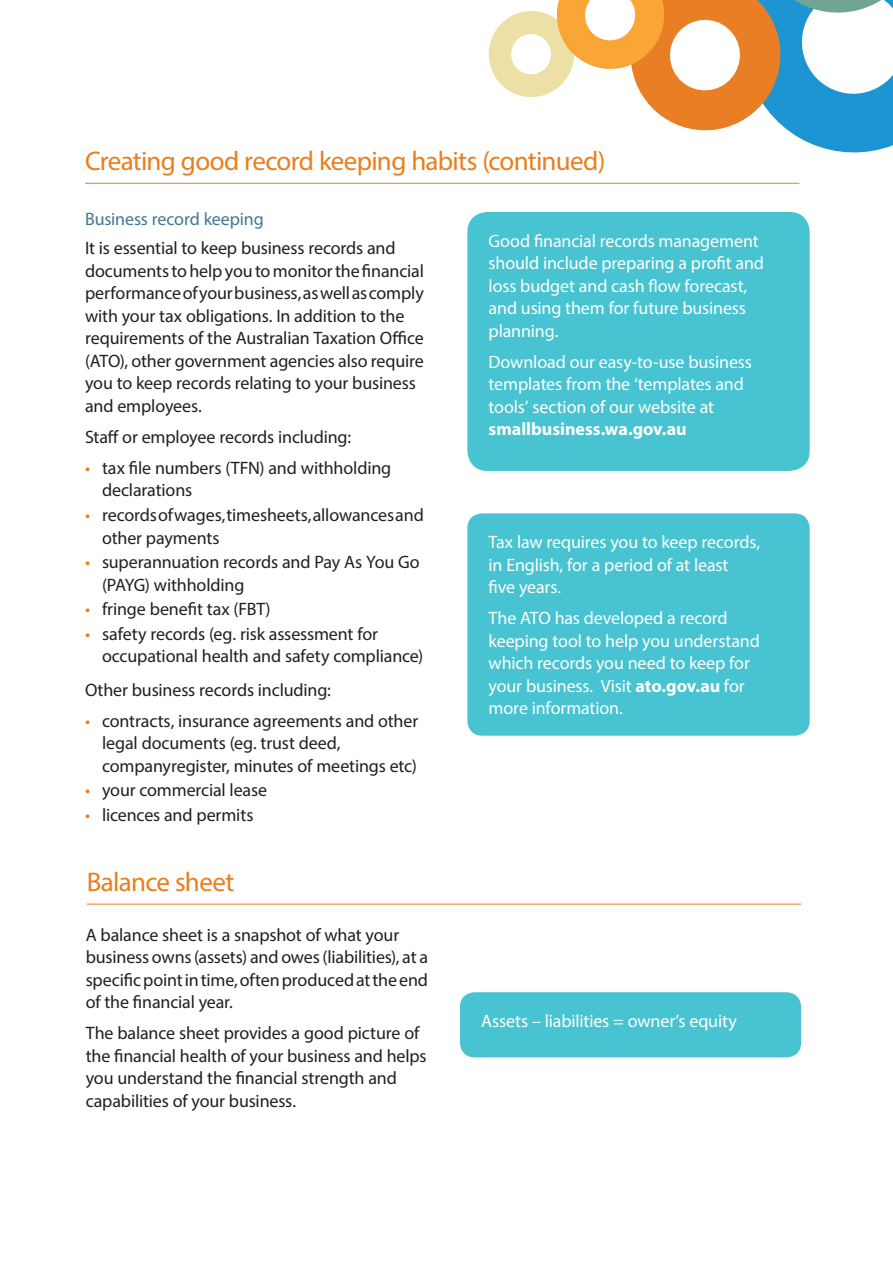
<style>
.page{position:relative;width:893px;height:1263px;background:#fff}
.page>*{position:absolute;margin:0;border:0;box-sizing:border-box;transform-origin:0 0}
._2__Subheader__L2{font:27px "Myriad Pro";letter-spacing:-.025em;color:#ea7e1d}
._5__Body_Copy{font:18px/22.5px "Myriad Pro";letter-spacing:-.01em;color:#231f20}
._6__White_Bullets{font:18px/22.5px "Myriad Pro";letter-spacing:-.01em;color:#fff}
._6__Bullets_L1{font:18px/22.5px "Myriad Pro";letter-spacing:-.01em;color:#231f20}
._6__Bullets_L1-2{font:18px "Myriad Pro";letter-spacing:-.01em;color:#427990}
.s1{color:#ea7e1d}
.s2{font-weight:700}
</style>
<div class="page">
<svg style="left:488px;top:0;width:405px;height:153px"></svg>
<div style="left:467px;top:513px;width:343px;height:223px;background:#47c3d2;border-radius:15px"></div>
<hr style="left:87px;top:904px;width:714px;height:1px;background:#ea7e1d">
<div style="left:460px;top:992px;width:341px;height:65px;background:#47c3d2;border-radius:15px"></div>
<div style="left:467px;top:212px;width:343px;height:259px;background:#47c3d2;border-radius:20px"></div>
<hr style="left:85px;top:183px;width:714px;height:1px;background:#ea7e1d">
<h2 class="_2__Subheader__L2" style="left:85px;top:144px;width:522px">Creating good record keeping habits (continued)</h2>
<p class="_6__Bullets_L1-2" style="left:85px;top:208px;width:180px">Business record keeping</p>
<p class="_5__Body_Copy" style="left:85px;top:237px;width:340px">It is essential to keep business records and documents to help you to monitor the financial performance of your business, as well as comply with your tax obligations. In addition to the requirements of the Australian Taxation Office (ATO), other government agencies also require you to keep records relating to your business and employees.</p>
<p class="_5__Body_Copy" style="left:85px;top:425px;width:268px">Staff or employee records including:</p>
<p class="_6__Bullets_L1" style="left:102px;top:456px;width:291px;text-indent:-17px"><span class="s1">•</span> tax file numbers (TFN) and withholding declarations</p>
<p class="_6__Bullets_L1" style="left:102px;top:503px;width:323px;text-indent:-17px"><span class="s1">•</span> records of wages, timesheets, allowances and other payments</p>
<p class="_6__Bullets_L1" style="left:102px;top:550px;width:319px;text-indent:-17px"><span class="s1">•</span> superannuation records and Pay As You Go (PAYG) withholding</p>
<p class="_6__Bullets_L1" style="left:85px;top:598px;width:187px"><span class="s1">•</span> fringe benefit tax (FBT)</p>
<p class="_6__Bullets_L1" style="left:102px;top:622px;width:323px;text-indent:-17px"><span class="s1">•</span> safety records (eg. risk assessment for occupational health and safety compliance)</p>
<p class="_5__Body_Copy" style="left:85px;top:678px;width:247px">Other business records including:</p>
<p class="_6__Bullets_L1" style="left:102px;top:709px;width:318px;text-indent:-17px"><span class="s1">•</span> contracts, insurance agreements and other legal documents (eg. trust deed, companyregister, minutes of meetings etc)</p>
<p class="_6__Bullets_L1" style="left:85px;top:779px;width:184px"><span class="s1">•</span> your commercial lease</p>
<p class="_6__Bullets_L1" style="left:85px;top:803px;width:170px"><span class="s1">•</span> licences and permits</p>
<h2 class="_2__Subheader__L2" style="left:87px;top:865px;width:149px">Balance sheet</h2>
<p class="_5__Body_Copy" style="left:86px;top:923px;width:344px">A balance sheet is a snapshot of what your business owns (assets) and owes (liabilities), at a specific point in time, often produced at the end of the financial year.</p>
<p class="_5__Body_Copy" style="left:86px;top:1022px;width:343px">The balance sheet provides a good picture of the financial health of your business and helps you understand the financial strength and capabilities of your business.</p>
<h6 class="_6__White_Bullets" style="left:489px;top:229px;width:277px">Good financial records management should include preparing a profit and loss budget and cash flow forecast, and using them for future business planning.</h6>
<h6 class="_6__White_Bullets" style="left:489px;top:350px;width:265px">Download our easy-to-use business templates from the ‘templates and tools’ section of our website at <span class="s2">smallbusiness.wa.gov.au</span></h6>
<h6 class="_6__White_Bullets" style="left:489px;top:531px;width:273px">Tax law requires you to keep records, in English, for a period of at least<br>five years.</h6>
<h6 class="_6__White_Bullets" style="left:489px;top:607px;width:273px">The ATO has developed a record keeping tool to help you understand which records you need to keep for your business. Visit <span class="s2">ato.gov.au</span> for more information.</h6>
<h6 class="_6__White_Bullets" style="left:481px;top:1009px;width:257px">Assets – liabilities = owner’s equity</h6>
</div>
